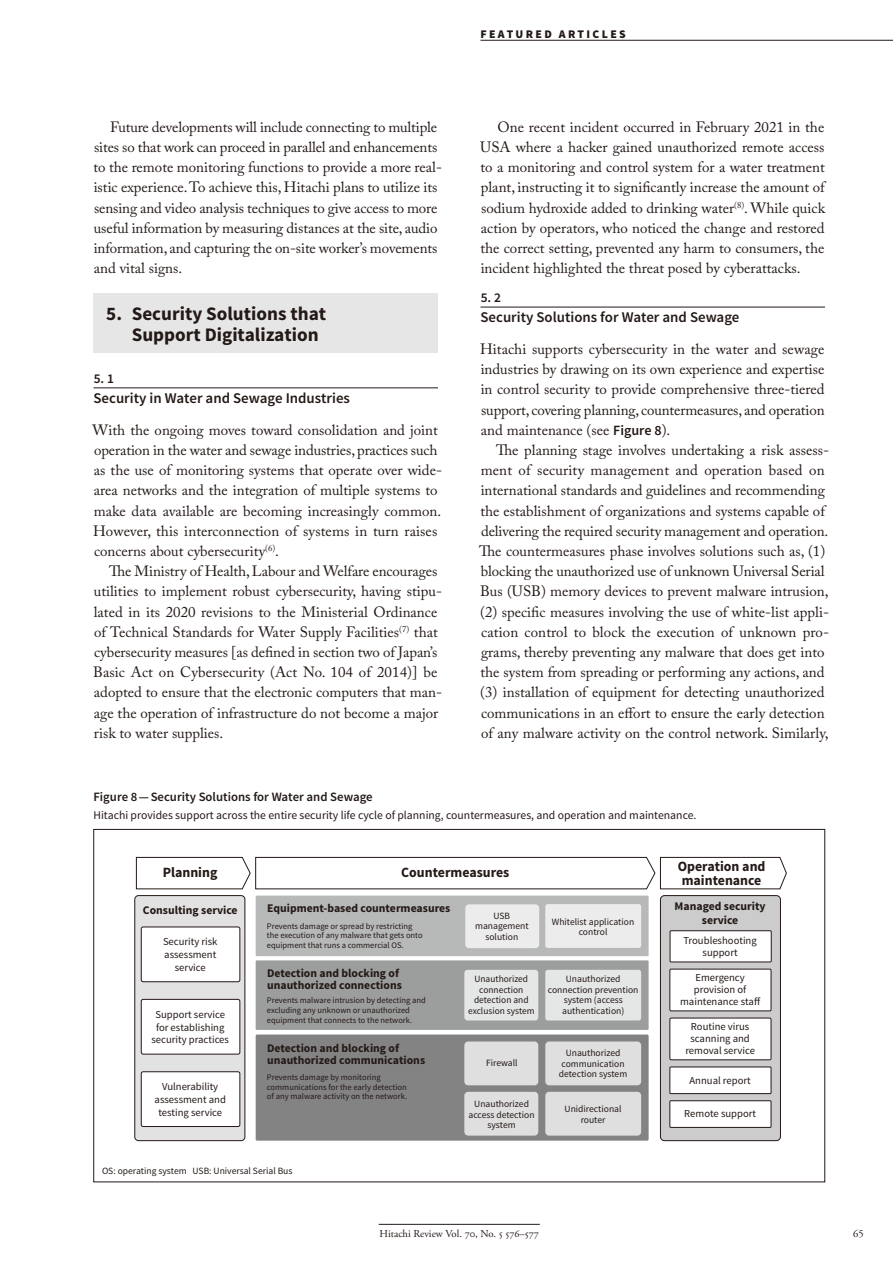
<style>
.page{position:relative;width:893px;height:1263px;background:#fff}
.page>*{position:absolute;margin:0;border:0;box-sizing:border-box;transform-origin:0 0}
.t1{font:700 19.2px/21.3px "Source Sans Pro";color:#231916}
.t2{font:14.85px/20.2px "Adobe Caslon Pro";color:#231916}
.t3{font:600 14.85px "Source Sans Pro";color:#231916}
.t4{font:700 14.1px/13.8px "Source Sans Pro";color:#231916}
.t5{font:600 13.35px "Source Sans Pro";color:#231916}
.t6{font:600 12.75px "Source Sans Pro";color:#231916}
.t7{font:700 11.7px/12px "Source Sans Pro";color:#231916}
.t8{font:11.7px "Source Sans Pro";color:#231916}
.t9{font:900 11.7px "Source Sans Pro";letter-spacing:.2em;color:#231916}
.t10{font:10.65px/12.8px "Source Sans Pro";color:#231916;text-align:center}
.t11{font:10.65px "Adobe Garamond Pro";color:#231916}
.t12{font:9.6px/10.5px "Source Sans Pro";color:#231916;text-align:center}
.t13{font:8.55px/9.8px "Source Sans Pro";color:#231916}
.s1{font-family:"Source Sans Pro";font-weight:600;font-size:14.1px}
.s2{color:#fff}
</style>
<div class="page">
<hr style="left:379px;top:1224px;width:161px;height:1px;background:#231916">
<hr style="left:480px;top:40px;width:412px;height:1px;background:#231916">
<hr style="left:94px;top:388px;width:344px;height:1px;background:#231916">
<div style="left:94px;top:293px;width:344px;height:59px;background:#e6e6e7"></div>
<hr style="left:480px;top:307px;width:345px;height:1px;background:#231916">
<div style="left:135px;top:896px;width:110px;height:245px;background:#e2e2e2;border-radius:4px"></div>
<div style="left:134px;top:895px;width:111px;height:246px;border:1px solid #231916;border-radius:4px"></div>
<div style="left:256px;top:1035px;width:392px;height:106px;background:#838384"></div>
<div style="left:141px;top:927px;width:99px;height:55px;background:#fff;border-radius:2px"></div>
<div style="left:141px;top:927px;width:99px;height:55px;border:1px solid #231916;border-radius:2px"></div>
<svg style="left:136px;top:857px;width:651px;height:33px"></svg>
<div style="left:545px;top:1042px;width:96px;height:43px;background:#dfdfdf;border-radius:4px"></div>
<div style="left:464px;top:1092px;width:74px;height:44px;background:#dfdfdf;border-radius:4px"></div>
<div style="left:464px;top:1042px;width:74px;height:43px;background:#dfdfdf;border-radius:4px"></div>
<div style="left:545px;top:1092px;width:96px;height:44px;background:#dfdfdf;border-radius:4px"></div>
<div style="left:256px;top:960px;width:392px;height:70px;background:#9c9d9d"></div>
<div style="left:464px;top:970px;width:74px;height:50px;background:#e5e6e6;border-radius:3px"></div>
<div style="left:545px;top:970px;width:96px;height:50px;background:#e5e6e6;border-radius:3px"></div>
<div style="left:256px;top:896px;width:392px;height:60px;background:#b7b8b8"></div>
<div style="left:465px;top:904px;width:74px;height:44px;background:#ececec;border-radius:4px"></div>
<div style="left:545px;top:904px;width:96px;height:44px;background:#ececec;border-radius:2px"></div>
<div style="left:141px;top:999px;width:99px;height:55px;background:#fff;border-radius:2px"></div>
<div style="left:141px;top:999px;width:99px;height:55px;border:1px solid #231916;border-radius:2px"></div>
<div style="left:141px;top:1072px;width:99px;height:55px;background:#fff;border-radius:2px"></div>
<div style="left:141px;top:1071px;width:99px;height:56px;border:1px solid #231916;border-radius:2px"></div>
<div style="left:660px;top:896px;width:120px;height:245px;background:#cccccd;border-radius:4px"></div>
<div style="left:660px;top:895px;width:121px;height:246px;border:1px solid #231916;border-radius:4px"></div>
<div style="left:670px;top:1018px;width:101px;height:42px;background:#fff"></div>
<div style="left:669px;top:1018px;width:102px;height:42px;border:1px solid #231916"></div>
<div style="left:670px;top:931px;width:101px;height:31px;background:#fff"></div>
<div style="left:670px;top:930px;width:101px;height:32px;border:1px solid #231916"></div>
<div style="left:670px;top:969px;width:101px;height:42px;background:#fff"></div>
<div style="left:669px;top:969px;width:102px;height:42px;border:1px solid #231916"></div>
<div style="left:670px;top:1067px;width:101px;height:27px;background:#fff"></div>
<div style="left:669px;top:1067px;width:102px;height:27px;border:1px solid #231916"></div>
<div style="left:670px;top:1101px;width:101px;height:26px;background:#fff"></div>
<div style="left:669px;top:1100px;width:102px;height:28px;border:1px solid #231916"></div>
<p class="t9" style="left:480px;top:27px;width:147px">FEATURED ARTICLES</p>
<p class="t2" style="left:94px;top:118px;width:350px;text-indent:17px">Future developments will include connecting to multiple sites so that work can proceed in parallel and enhancements to the remote monitoring functions to provide a more real&shy;istic experience. To achieve this, Hitachi plans to utilize its sensing and video analysis techniques to give access to more useful information by measuring distances at the site, audio information, and capturing the on-site worker’s movements and vital signs.</p>
<p class="t1" style="left:132px;top:303px;width:196px;text-indent:-26px">5. Security Solutions that<br>Support Digitalization</p>
<p class="t5" style="left:94px;top:373px;width:22px">5. 1</p>
<p class="t3" style="left:94px;top:392px;width:258px">Security in Water and Sewage Industries</p>
<p class="t2" style="left:92px;top:421px;width:351px">With the ongoing moves toward consolidation and joint operation in the water and sewage industries, practices such as the use of monitoring systems that operate over wide&shy;area networks and the integration of multiple systems to make data available are becoming increasingly common.<br>However, this interconnection of systems in turn raises concerns about cybersecurity<sup>(6)</sup>.</p>
<p class="t2" style="left:93px;top:563px;width:350px;text-indent:16px">The Ministry of Health, Labour and Welfare encourages utilities to implement robust cybersecurity, having stipu&shy;lated in its 2020 revisions to the Ministerial Ordinance of Technical Standards for Water Supply Facilities<sup>(7)</sup> that cybersecurity measures [as defined in section two of Japan’s Basic Act on Cybersecurity (Act No. 104 of 2014)] be adopted to ensure that the electronic computers that man&shy;age the operation of infrastructure do not become a major risk to water supplies.</p>
<p class="t2" style="left:480px;top:118px;width:346px;text-align:justify;text-indent:17px">One recent incident occurred in February 2021 in the USA where a hacker gained unauthorized remote access to a monitoring and control system for a water treatment plant, instructing it to significantly increase the amount of sodium hydroxide added to drinking water<sup>(8)</sup>. While quick action by operators, who noticed the change and restored the correct setting, prevented any harm to consumers, the incident highlighted the threat posed by cyberattacks.</p>
<p class="t5" style="left:481px;top:293px;width:22px">5. 2</p>
<p class="t3" style="left:480px;top:312px;width:260px">Security Solutions for Water and Sewage</p>
<p class="t2" style="left:480px;top:341px;width:346px;text-align:justify">Hitachi supports cybersecurity in the water and sewage industries by drawing on its own experience and expertise in control security to provide comprehensive three-tiered support, covering planning, countermeasures, and operation and maintenance (see <span class="s1">Figure 8</span>).</p>
<p class="t2" style="left:479px;top:442px;width:351px;text-indent:17px">The planning stage involves undertaking a risk assess&shy;ment of security management and operation based on international standards and guidelines and recommending the establishment of organizations and systems capable of delivering the required security management and operation.<br>The countermeasures phase involves solutions such as, (1) blocking the unauthorized use of unknown Universal Serial Bus (USB) memory devices to prevent malware intrusion, (2) specific measures involving the use of white-list appli&shy;cation control to block the execution of unknown pro&shy;grams, thereby preventing any malware that does get into the system from spreading or performing any actions, and (3) installation of equipment for detecting unauthorized communications in an effort to ensure the early detection of any malware activity on the control network. Similarly,</p>
<p class="t6" style="left:94px;top:792px;width:281px">Figure 8 — Security Solutions for Water and Sewage</p>
<p class="t8" style="left:94px;top:810px;width:604px">Hitachi provides support across the entire security life cycle of planning, countermeasures, and operation and maintenance.</p>
<p class="t4" style="left:163px;top:867px;width:56px">Planning</p>
<p class="t4" style="left:401px;top:867px;width:110px">Countermeasures</p>
<p class="t4" style="left:678px;top:861px;width:89px">Operation and maintenance</p>
<p class="t7" style="left:267px;top:903px;width:185px">Equipment-based countermeasures</p>
<p class="t7" style="left:674px;top:900px;width:93px;line-height:14.1px;text-align:center">Managed security service</p>
<p class="t7" style="left:143px;top:905px;width:96px">Consulting service</p>
<p class="t12" style="left:475px;top:911px;width:55px">USB management solution</p>
<p class="t12" style="left:552px;top:917px;width:84px">Whitelist application control</p>
<p class="t12" style="left:468px;top:975px;width:68px">Unauthorized connection detection and exclusion system</p>
<p class="t12" style="left:548px;top:975px;width:92px">Unauthorized connection prevention system (access authentication)</p>
<p class="t13" style="left:267px;top:922px;width:157px">Prevents damage or spread by restricting the execution of any malware that gets onto equipment that runs a commercial OS.</p>
<p class="t10" style="left:163px;top:936px;width:56px">Security risk assessment service</p>
<p class="t10" style="left:683px;top:935px;width:75px;line-height:12px">Troubleshooting support</p>
<p class="t10" style="left:680px;top:972px;width:82px;line-height:12px">Emergency provision of maintenance staff</p>
<p class="t10" style="left:685px;top:1022px;width:71px;line-height:12px">Routine virus scanning and removal service</p>
<p class="t10" style="left:689px;top:1075px;width:63px">Annual report</p>
<p class="t10" style="left:684px;top:1108px;width:73px">Remote support</p>
<p class="t7" style="left:267px;top:968px;width:136px">Detection and blocking of unauthorized connections</p>
<p class="t13" style="left:267px;top:997px;width:160px">Prevents malware intrusion by detecting and excluding any unknown or unauthorized equipment that connects to the network.</p>
<p class="t10" style="left:151px;top:1009px;width:79px">Support service for establishing security practices</p>
<p class="t10" style="left:155px;top:1081px;width:73px">Vulnerability assessment and testing service</p>
<p class="t7" style="left:267px;top:1043px;width:160px">Detection and blocking of unauthorized communications</p>
<p class="t12" style="left:486px;top:1058px;width:33px">Firewall</p>
<p class="t12" style="left:559px;top:1049px;width:70px">Unauthorized communication detection system</p>
<p class="t12" style="left:468px;top:1100px;width:68px">Unauthorized access detection system</p>
<p class="t12" style="left:564px;top:1104px;width:59px">Unidirectional router</p>
<p class="t13" style="left:267px;top:1073px;width:142px">Prevents damage by monitoring communications for the early detection of any malware activity on the network.</p>
<p class="t12" style="left:102px;top:1166px;width:192px">OS: operating system USB: Universal Serial Bus</p>
<p class="t11" style="left:380px;top:1228px;width:161px">Hitachi Review Vol. 70, No. 5 576–577</p>
<p class="t11" style="left:853px;top:1228px;width:15px">65<span class="s2">.</span></p>
</div>
